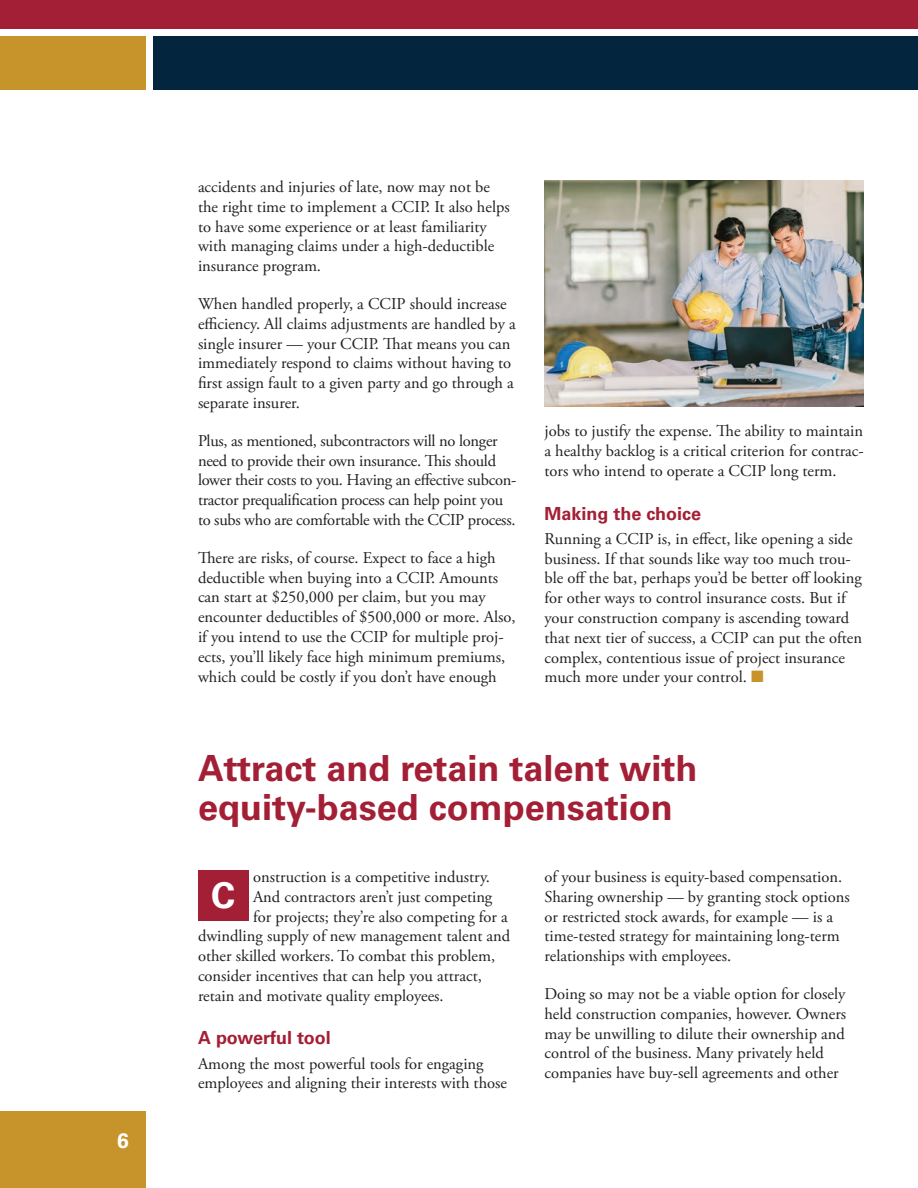
<style>
.page{position:relative;width:918px;height:1188px;background:#fff}
.page>*{position:absolute;margin:0;border:0;box-sizing:border-box;transform-origin:0 0}
.t1{font:700 36px/39px "Univers LT Std";color:#a31f35}
.t2{font:700 36px "Univers LT Std";color:#fff}
.t3{font:700 21px "Univers LT Std";color:#fff}
.t4{font:700 18px "Univers LT Std";color:#a31f35}
.t5{font:16.5px/19.8px "Adobe Garamond Pro";color:#231f20}
.t6{font:16.5px/19.8px "Adobe Garamond Pro";letter-spacing:-.02em;color:#231f20}
.s1{color:#c7932b}
</style>
<div class="page">
<div style="left:0;top:1112px;width:146px;height:76px;background:#c7932b"></div>
<div style="left:153px;top:36px;width:765px;height:54px;background:#03253d"></div>
<div style="left:0;top:36px;width:146px;height:54px;background:#c7932b"></div>
<div style="left:0;top:0;width:918px;height:28px;background:#a31f35"></div>
<div style="left:198px;top:870px;width:51px;height:51px;background:#a31f35"></div>
<img style="left:544px;top:180px;width:320px;height:226px">
<p class="t3" style="left:117px;top:1128px;width:13px">6</p>
<p class="t5" style="left:198px;top:177px;width:313px">accidents and injuries of late, now may not be the right time to implement a CCIP. It also helps to have some experience or at least familiarity with managing claims under a high-deductible insurance program.</p>
<p class="t5" style="left:198px;top:294px;width:319px">When handled properly, a CCIP should increase efficiency. All claims adjustments are handled by a single insurer — your CCIP. That means you can immediately respond to claims without having to first assign fault to a given party and go through a separate insurer.</p>
<p class="t6" style="left:198px;top:431px;width:320px">Plus, as mentioned, subcontractors will no longer need to provide their own insurance. This should lower their costs to you. Having an effective subcon&shy;tractor prequalification process can help point you to subs who are comfortable with the CCIP process.</p>
<p class="t5" style="left:198px;top:548px;width:319px">There are risks, of course. Expect to face a high deductible when buying into a CCIP. Amounts can start at $250,000 per claim, but you may encounter deductibles of $500,000 or more. Also, if you intend to use the CCIP for multiple proj&shy;ects, you’ll likely face high minimum premiums, which could be costly if you don’t have enough</p>
<p class="t5" style="left:544px;top:422px;width:321px;text-align:justify">jobs to justify the expense. The ability to maintain a healthy backlog is a critical criterion for contrac&shy;tors who intend to operate a CCIP long term.</p>
<p class="t4" style="left:544px;top:503px;width:158px">Making the choice</p>
<p class="t5" style="left:544px;top:529px;width:319px">Running a CCIP is, in effect, like opening a side business. If that sounds like way too much trou&shy;ble off the bat, perhaps you’d be better off looking for other ways to control insurance costs. But if your construction company is ascending toward that next tier of success, a CCIP can put the often complex, contentious issue of project insurance much more under your control. <span class="s1">■</span></p>
<h1 class="t1" style="left:198px;top:749px;width:501px">Attract and retain talent with equity-based compensation</h1>
<p class="t5" style="left:253px;top:867px;width:239px">onstruction is a competitive industry.</p>
<p class="t5" style="left:253px;top:887px;width:241px">And contractors aren’t just competing</p>
<p class="t5" style="left:253px;top:907px;width:256px">for projects; they’re also competing for a</p>
<p class="t5" style="left:198px;top:927px;width:314px">dwindling supply of new management talent and</p>
<p class="t5" style="left:198px;top:947px;width:299px">other skilled workers. To combat this problem,</p>
<p class="t5" style="left:198px;top:966px;width:285px">consider incentives that can help you attract,</p>
<p class="t5" style="left:198px;top:986px;width:247px">retain and motivate quality employees.</p>
<p class="t4" style="left:198px;top:1027px;width:134px">A powerful tool</p>
<p class="t5" style="left:198px;top:1054px;width:311px">Among the most powerful tools for engaging employees and aligning their interests with those</p>
<h1 class="t2" style="left:211px;top:875px;width:26px">C</h1>
<p class="t5" style="left:544px;top:867px;width:307px">of your business is equity-based compensation.<br>Sharing ownership — by granting stock options or restricted stock awards, for example — is a time-tested strategy for maintaining long-term relationships with employees.</p>
<p class="t5" style="left:544px;top:984px;width:303px">Doing so may not be a viable option for closely held construction companies, however. Owners may be unwilling to dilute their ownership and control of the business. Many privately held companies have buy-sell agreements and other</p>
</div>
